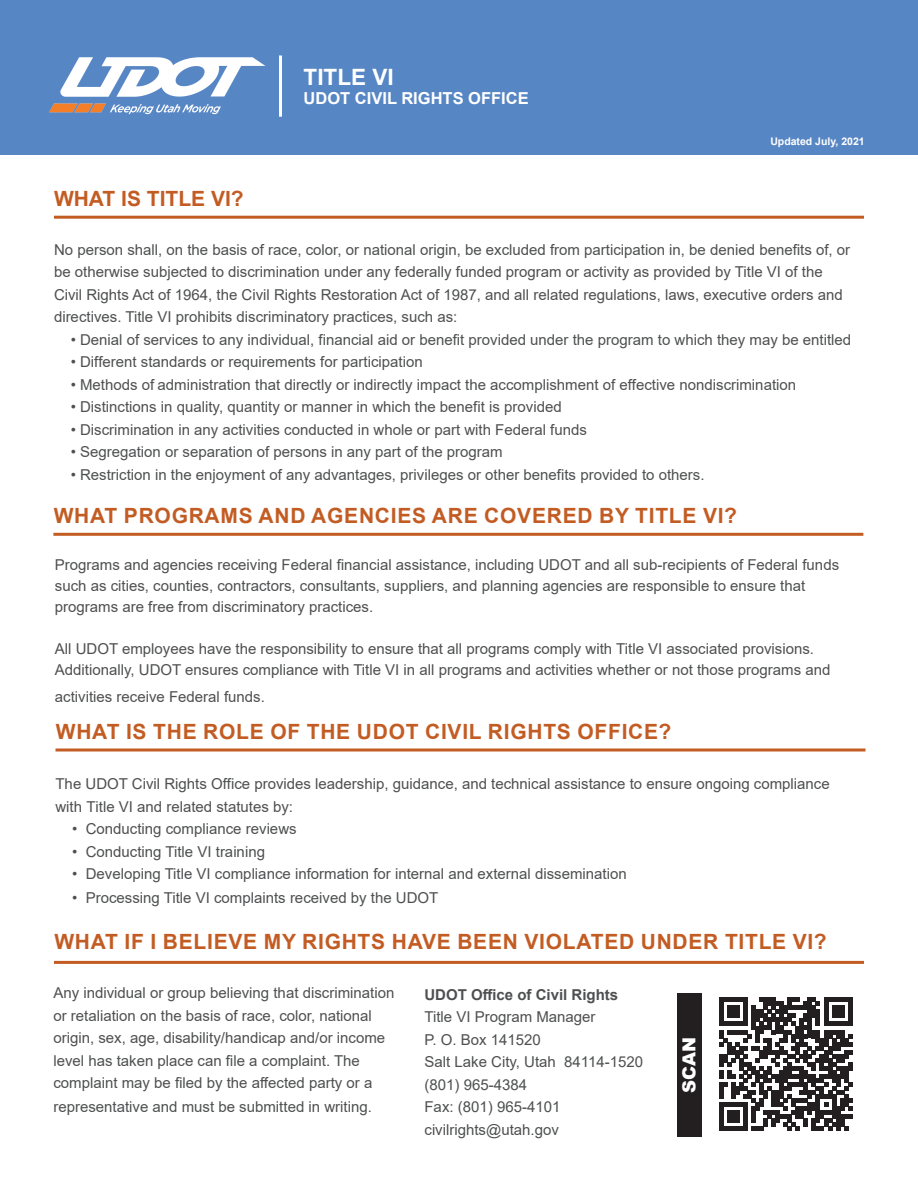
<style>
.page{position:relative;width:918px;height:1188px;background:#fff}
.page>*{position:absolute;margin:0;border:0;box-sizing:border-box;transform-origin:0 0}
.t1{font:700 22.5px "Arial";color:#fff}
.t2{font:700 21px "Arial";letter-spacing:.035em;color:#c35c23}
.t3{font:700 21px "Arial";color:#c35c23}
.t4{font:900 18px "Arial";color:#fff}
.t5{font:700 16.5px "Arial";color:#fff}
.t6{font:15px/22.5px "Arial";color:#4e4f50}
.t7{font:700 15px "Arial";color:#4e4f50}
.t8{font:700 10.5px "Arial";color:#fff}
</style>
<div class="page">
<div style="left:0;top:0;width:918px;height:154px;background:#5786c5"></div>
<img style="left:49px;top:57px;width:216px;height:58px">
<hr style="left:279px;top:56px;width:3px;height:61px;background:#fff">
<hr style="left:54px;top:216px;width:810px;height:3px;background:#c35c23">
<hr style="left:53px;top:533px;width:810px;height:3px;background:#c35c23">
<svg style="left:56px;top:748px;width:810px;height:4px;background:#d18459"></svg>
<hr style="left:54px;top:961px;width:810px;height:3px;background:#c35c23">
<div style="left:677px;top:994px;width:24px;height:143px;background:#231f20"></div>
<svg style="left:719px;top:998px;width:133px;height:133px"></svg>
<p class="t3" style="left:54px;top:184px;width:191px">WHAT IS TITLE VI?</p>
<p class="t1" style="left:304px;top:61px;width:92px">TITLE VI</p>
<p class="t5" style="left:304px;top:87px;width:227px">UDOT CIVIL RIGHTS OFFICE</p>
<p class="t8" style="left:770px;top:134px;width:96px">Updated July, 2021</p>
<p class="t6" style="left:54px;top:238px;width:798px">No person shall, on the basis of race, color, or national origin, be excluded from participation in, be denied benefits of, or</p>
<p class="t6" style="left:54px;top:260px;width:770px">be otherwise subjected to discrimination under any federally funded program or activity as provided by Title VI of the</p>
<p class="t6" style="left:54px;top:283px;width:790px">Civil Rights Act of 1964, the Civil Rights Restoration Act of 1987, and all related regulations, laws, executive orders and</p>
<p class="t6" style="left:54px;top:305px;width:405px">directives. Title VI prohibits discriminatory practices, such as:</p>
<p class="t6" style="left:71px;top:328px;width:782px">• Denial of services to any individual, financial aid or benefit provided under the program to which they may be entitled</p>
<p class="t6" style="left:71px;top:350px;width:354px">• Different standards or requirements for participation</p>
<p class="t6" style="left:71px;top:373px;width:727px">• Methods of administration that directly or indirectly impact the accomplishment of effective nondiscrimination</p>
<p class="t6" style="left:71px;top:395px;width:493px">• Distinctions in quality, quantity or manner in which the benefit is provided</p>
<p class="t6" style="left:71px;top:418px;width:518px">• Discrimination in any activities conducted in whole or part with Federal funds</p>
<p class="t6" style="left:71px;top:440px;width:434px">• Segregation or separation of persons in any part of the program</p>
<p class="t6" style="left:71px;top:463px;width:635px">• Restriction in the enjoyment of any advantages, privileges or other benefits provided to others.</p>
<p class="t2" style="left:54px;top:501px;width:685px">WHAT PROGRAMS AND AGENCIES ARE COVERED BY TITLE VI?</p>
<p class="t6" style="left:55px;top:554px;width:786px;line-height:21px">Programs and agencies receiving Federal financial assistance, including UDOT and all sub-recipients of Federal funds such as cities, counties, contractors, consultants, suppliers, and planning agencies are responsible to ensure that</p>
<p class="t6" style="left:55px;top:595px;width:320px">programs are free from discriminatory practices.</p>
<p class="t6" style="left:55px;top:637px;width:761px">All UDOT employees have the responsibility to ensure that all programs comply with Title VI associated provisions.</p>
<p class="t6" style="left:55px;top:656px;width:777px;line-height:27px">Additionally, UDOT ensures compliance with Title VI in all programs and activities whether or not those programs and activities receive Federal funds.</p>
<p class="t2" style="left:56px;top:716px;width:617px">WHAT IS THE ROLE OF THE UDOT CIVIL RIGHTS OFFICE?</p>
<p class="t6" style="left:56px;top:773px;width:776px">The UDOT Civil Rights Office provides leadership, guidance, and technical assistance to ensure ongoing compliance with Title VI and related statutes by:</p>
<p class="t6" style="left:72px;top:818px;width:226px">• Conducting compliance reviews</p>
<p class="t6" style="left:72px;top:840px;width:194px">• Conducting Title VI training</p>
<p class="t6" style="left:72px;top:863px;width:556px">• Developing Title VI compliance information for internal and external dissemination</p>
<p class="t6" style="left:72px;top:887px;width:368px">• Processing Title VI complaints received by the UDOT</p>
<p class="t2" style="left:54px;top:927px;width:774px">WHAT IF I BELIEVE MY RIGHTS HAVE BEEN VIOLATED UNDER TITLE VI?</p>
<p class="t6" style="left:53px;top:982px;width:342px">Any individual or group believing that discrimination or retaliation on the basis of race, color, national origin, sex, age, disability/handicap and/or income level has taken place can file a complaint. The complaint may be filed by the affected party or a</p>
<p class="t6" style="left:53px;top:1096px;width:320px">representative and must be submitted in writing.</p>
<p class="t7" style="left:424px;top:984px;width:195px">UDOT Office of Civil Rights</p>
<p class="t6" style="left:424px;top:1006px;width:220px">Title VI Program Manager<br>P. O. Box 141520<br>Salt Lake City, Utah 84114-1520 (801) 965-4384<br>Fax: (801) 965-4101 civilrights@utah.gov</p>
<p class="t4" style="left:676px;top:1093px;width:57px;rotate:-90deg">SCAN</p>
</div>
